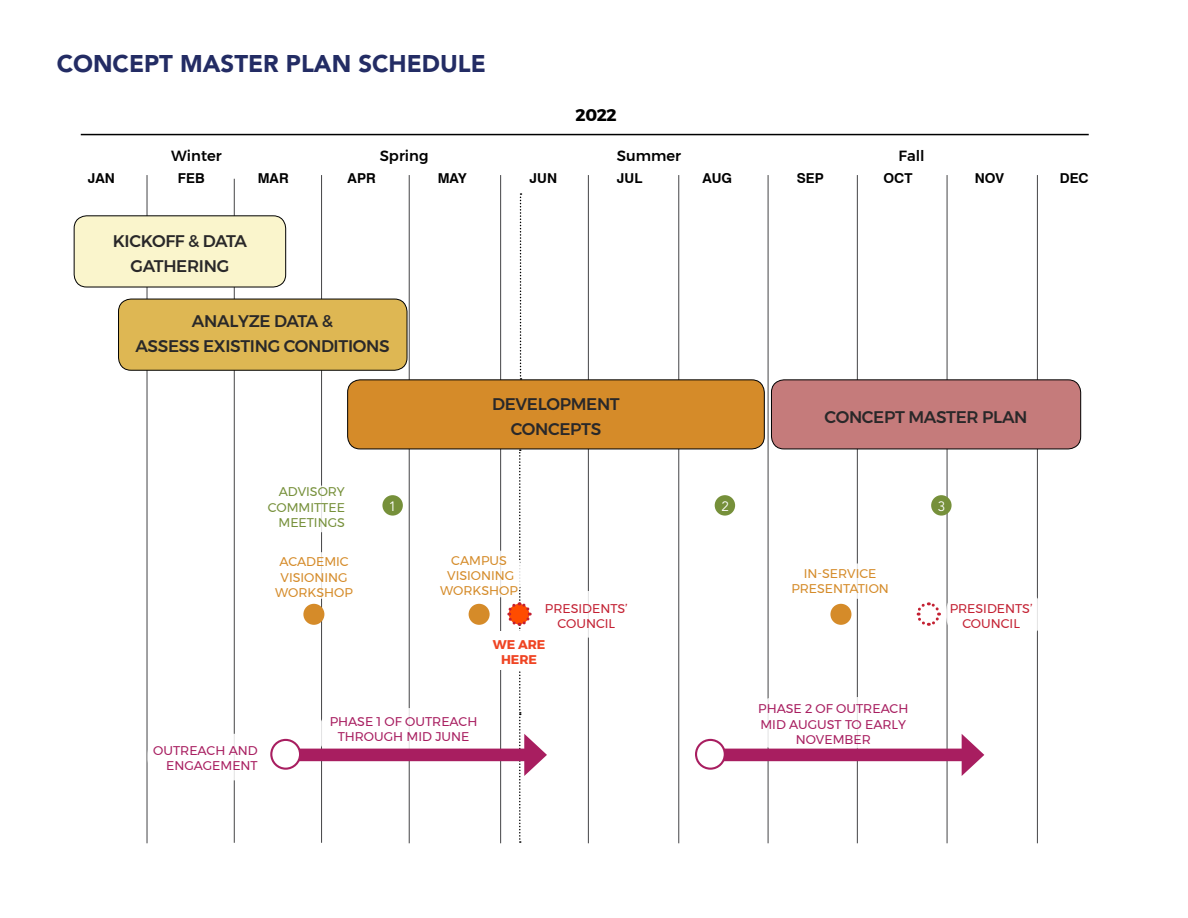
<style>
.page{position:relative;width:1188px;height:918px;background:#fff}
.page>*{position:absolute;margin:0;border:0;box-sizing:border-box;transform-origin:0 0}
.t1{font:900 24px "Avenir LT Std";color:#232c64}
.t2{font:500 16.8px/25.2px "Montserrat";letter-spacing:-.02em;color:#292829;text-align:center}
.t3{font:700 16.8px "Montserrat";color:#000}
.t4{font:500 14.7px "Montserrat";color:#000}
.t5{font:700 13.65px "Swiss 721 BT";color:#000}
.t6{font:13.5px "Avenir LT Std";color:#fff}
.t7{font:12.6px "Montserrat";color:#a81e60}
.t8{font:12.6px/15.1px "Montserrat";color:#d58b29}
.t9{font:12.6px/15.1px "Montserrat";color:#c32032;text-align:center}
.t10{font:12.6px/15.1px "Montserrat";color:#76903a;text-align:right}
.t11{font:700 12.6px/15.1px "Montserrat";color:#ef4423;text-align:center}
</style>
<div class="page">
<hr style="left:321px;top:175px;width:1px;height:668px;background:#4d4d4f">
<hr style="left:678px;top:175px;width:1px;height:668px;background:#4d4d4f">
<hr style="left:768px;top:175px;width:1px;height:668px;background:#4d4d4f">
<hr style="left:857px;top:175px;width:1px;height:668px;background:#4d4d4f">
<hr style="left:947px;top:175px;width:1px;height:668px;background:#4d4d4f">
<hr style="left:1037px;top:175px;width:1px;height:668px;background:#4d4d4f">
<hr style="left:146px;top:175px;width:2px;height:668px;background:#4d4d4f">
<hr style="left:409px;top:175px;width:1px;height:668px;background:#4d4d4f">
<hr style="left:234px;top:179px;width:1px;height:664px;background:#4d4d4f">
<hr style="left:500px;top:175px;width:1px;height:668px;background:#4d4d4f">
<hr style="left:588px;top:175px;width:1px;height:668px;background:#4d4d4f">
<div style="left:148px;top:734px;width:115px;height:46px;background:#fff;border-radius:21px"></div>
<div style="left:535px;top:591px;width:96px;height:47px;background:#fff;border-radius:21px"></div>
<div style="left:946px;top:591px;width:96px;height:47px;background:#fff;border-radius:21px"></div>
<div style="left:752px;top:697px;width:167px;height:51px;background:#fff;border-radius:24px"></div>
<div style="left:74px;top:216px;width:212px;height:71px;background:#faf5cc;border-radius:13px"></div>
<div style="left:74px;top:216px;width:212px;height:71px;border:1px solid #000;border-radius:13px"></div>
<div style="left:119px;top:299px;width:288px;height:71px;background:#deb753;border-radius:13px"></div>
<div style="left:118px;top:299px;width:289px;height:71px;border:1px solid #000;border-radius:13px"></div>
<div style="left:771px;top:380px;width:310px;height:69px;background:#c57b7b;border-radius:13px"></div>
<div style="left:771px;top:380px;width:310px;height:69px;border:1px solid #000;border-radius:13px"></div>
<div style="left:348px;top:380px;width:416px;height:69px;background:#d58b29;border-radius:13px"></div>
<div style="left:347px;top:380px;width:418px;height:69px;border:1px solid #000;border-radius:13px"></div>
<div style="left:263px;top:486px;width:86px;height:46px;background:#fff;border-radius:21px"></div>
<div style="left:715px;top:495px;width:20px;height:21px;background:#76903a;border-radius:50%"></div>
<div style="left:931px;top:495px;width:21px;height:21px;background:#76903a;border-radius:50%"></div>
<div style="left:382px;top:495px;width:21px;height:21px;background:#76903a;border-radius:50%"></div>
<hr style="left:81px;top:134px;width:1008px;height:1px;background:#000">
<div style="left:484px;top:631px;width:70px;height:39px;background:#fff"></div>
<svg style="left:916px;top:602px;width:25px;height:24px"></svg>
<div style="left:469px;top:604px;width:21px;height:21px;background:#d58b29;border-radius:50%"></div>
<div style="left:270px;top:552px;width:88px;height:47px;background:#fff;border-radius:21px"></div>
<div style="left:790px;top:563px;width:102px;height:36px;background:#fff;border-radius:15px"></div>
<div style="left:434px;top:551px;width:88px;height:46px;background:#fff;border-radius:21px"></div>
<div style="left:303px;top:604px;width:21px;height:21px;background:#d58b29;border-radius:50%"></div>
<div style="left:830px;top:604px;width:21px;height:21px;background:#d58b29;border-radius:50%"></div>
<svg style="left:520px;top:193px;width:2px;height:187px"></svg>
<div style="left:319px;top:708px;width:168px;height:52px;background:#fff;border-radius:24px"></div>
<div style="left:718px;top:749px;width:253px;height:12px;background:#a81e60"></div>
<svg style="left:962px;top:734px;width:22px;height:42px"></svg>
<div style="left:298px;top:749px;width:235px;height:12px;background:#a81e60"></div>
<svg style="left:505px;top:449px;width:42px;height:394px"></svg>
<div style="left:270px;top:739px;width:31px;height:31px;border:2px solid #a81e60;border-radius:50%"></div>
<div style="left:696px;top:740px;width:29px;height:29px;background:#fff;border-radius:50%"></div>
<div style="left:695px;top:739px;width:31px;height:31px;border:2px solid #a81e60;border-radius:50%"></div>
<h1 class="t1" style="left:57px;top:49px;width:431px">CONCEPT MASTER PLAN SCHEDULE</h1>
<p class="t3" style="left:576px;top:102px;width:43px">2022</p>
<p class="t4" style="left:171px;top:144px;width:52px">Winter</p>
<p class="t4" style="left:380px;top:144px;width:50px">Spring</p>
<p class="t4" style="left:617px;top:144px;width:66px">Summer</p>
<p class="t4" style="left:899px;top:144px;width:28px">Fall</p>
<p class="t5" style="left:88px;top:170px;width:29px">JAN</p>
<p class="t5" style="left:178px;top:170px;width:28px">FEB</p>
<p class="t5" style="left:258px;top:170px;width:33px">MAR</p>
<p class="t5" style="left:348px;top:170px;width:30px">APR</p>
<p class="t5" style="left:438px;top:170px;width:30px">MAY</p>
<p class="t5" style="left:530px;top:170px;width:29px">JUN</p>
<p class="t5" style="left:617px;top:170px;width:27px">JUL</p>
<p class="t5" style="left:703px;top:170px;width:31px">AUG</p>
<p class="t5" style="left:797px;top:170px;width:29px">SEP</p>
<p class="t5" style="left:883px;top:170px;width:31px">OCT</p>
<p class="t5" style="left:975px;top:170px;width:31px">NOV</p>
<p class="t5" style="left:1060px;top:170px;width:31px">DEC</p>
<p class="t2" style="left:113px;top:228px;width:136px">KICKOFF &amp; DATA<br>GATHERING</p>
<p class="t2" style="left:136px;top:308px;width:256px">ANALYZE DATA &amp;<br>ASSESS EXISTING CONDITIONS</p>
<p class="t2" style="left:492px;top:391px;width:129px">DEVELOPMENT<br>CONCEPTS</p>
<p class="t2" style="left:825px;top:404px;width:204px">CONCEPT MASTER PLAN</p>
<p class="t10" style="left:268px;top:484px;width:79px">ADVISORY<br>COMMITTEE<br>MEETINGS</p>
<p class="t8" style="left:279px;top:554px;width:19px">ACADEMIC</p>
<p class="t8" style="left:281px;top:569px;width:9px">VISIONING</p>
<p class="t8" style="left:275px;top:585px;width:79px">WORKSHOP</p>
<p class="t6" style="left:389px;top:498px;width:9px">1</p>
<p class="t6" style="left:722px;top:498px;width:9px">2</p>
<p class="t6" style="left:938px;top:498px;width:9px">3</p>
<p class="t8" style="left:451px;top:553px;width:11px">CAM</p>
<p class="t8" style="left:481px;top:553px;width:25px">PUS</p>
<p class="t8" style="left:440px;top:568px;width:79px;text-indent:7px">VISIONING<br>WORKSHOP</p>
<p class="t8" style="left:791px;top:566px;width:87px;text-indent:12px">IN-SERVICE<br>PRESENTATION</p>
<p class="t9" style="left:545px;top:601px;width:84px">PRESIDENTS’<br>COU NCIL</p>
<p class="t9" style="left:950px;top:601px;width:84px">PRESIDENTS’<br>COU NCIL</p>
<p class="t11" style="left:493px;top:637px;width:54px">WE ARE<br>HERE</p>
<p class="t7" style="left:153px;top:740px;width:30px">OUTREAC</p>
<p class="t7" style="left:215px;top:740px;width:24px">H AND</p>
<p class="t7" style="left:166px;top:756px;width:19px">ENGAGEMENT</p>
<p class="t7" style="left:330px;top:712px;width:28px">PHASE</p>
<p class="t7" style="left:377px;top:712px;width:58px">1 OF OUTREAC</p>
<p class="t7" style="left:467px;top:712px;width:11px">H</p>
<p class="t7" style="left:338px;top:727px;width:78px">THROUGH MID</p>
<p class="t7" style="left:435px;top:727px;width:25px">JUNE</p>
<p class="t7" style="left:758px;top:699px;width:28px">PHASE</p>
<p class="t7" style="left:805px;top:699px;width:61px">2 OF OUTREAC</p>
<p class="t7" style="left:898px;top:699px;width:11px">H</p>
<p class="t7" style="left:760px;top:714px;width:9px">MID</p>
<p class="t7" style="left:789px;top:714px;width:86px">AUGUST TO EAR</p>
<p class="t7" style="left:892px;top:714px;width:16px">LY</p>
<p class="t7" style="left:796px;top:730px;width:11px">NOVEM</p>
<p class="t7" style="left:845px;top:730px;width:18px">BER</p>
</div>
